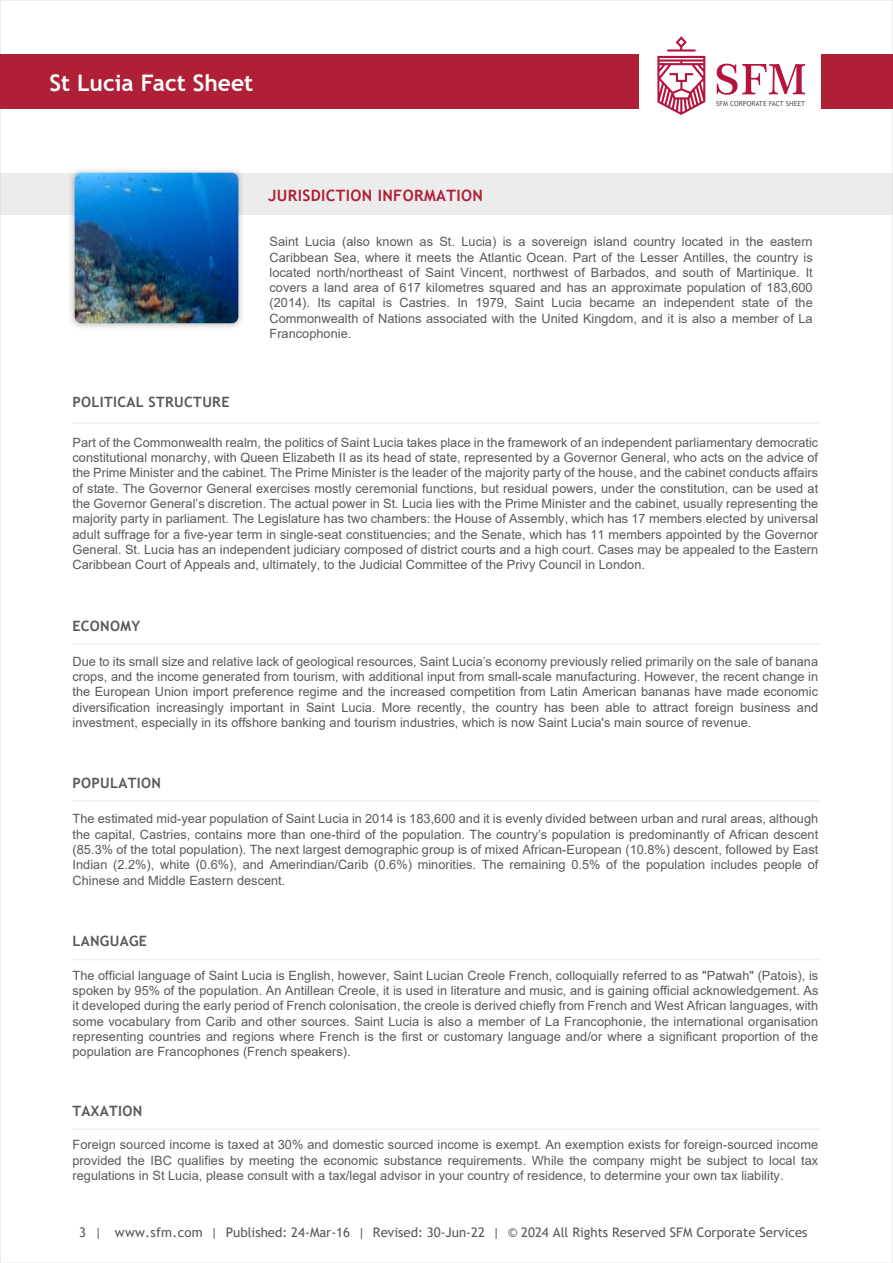
<style>
.page{position:relative;width:893px;height:1263px;background:#fff}
.page>*{position:absolute;margin:0;border:0;box-sizing:border-box;transform-origin:0 0}
.t1{font:700 22.8px "Trebuchet MS";color:#fff}
.t2{font:700 15.75px "Trebuchet MS";letter-spacing:.02em;color:#af1f35}
.t3{font:700 14.25px "Trebuchet MS";letter-spacing:.025em;color:#58585b}
.t4{font:13.2px "Trebuchet MS";color:#58585b}
.t5{font:12.75px/15.3px "Arial";color:#58595b;text-align:justify}
.t6{font:6.9px "Trebuchet MS";color:#58585b}
</style>
<div class="page">
<svg style="left:717px;top:64px;width:88px;height:31px"></svg>
<svg style="left:657px;top:36px;width:48px;height:79px"></svg>
<div style="left:0;top:54px;width:638px;height:55px;background:#af1f35"></div>
<div style="left:822px;top:54px;width:71px;height:55px;background:#af1f35"></div>
<hr style="left:72px;top:959px;width:748px;height:1px;background:#cecece">
<hr style="left:72px;top:1128px;width:748px;height:2px;background:#cecece">
<hr style="left:72px;top:800px;width:748px;height:2px;background:#cecece">
<hr style="left:72px;top:643px;width:748px;height:2px;background:#cecece">
<hr style="left:72px;top:422px;width:748px;height:2px;background:#cecece">
<div style="left:0;top:173px;width:893px;height:42px;background:#ececec"></div>
<img style="left:70px;top:170px;width:172px;height:158px">
<img style="left:75px;top:173px;width:163px;height:150px;border-radius:7px">
<h1 class="t1" style="left:49px;top:69px;width:205px">St Lucia Fact Sheet</h1>
<p class="t6" style="left:716px;top:99px;width:91px">SFM CORPORATE FACT SHEET</p>
<p class="t2" style="left:268px;top:186px;width:216px">JURISDICTION INFORMATION</p>
<p class="t5" style="left:270px;top:234px;width:545px">Saint Lucia (also known as St. Lucia) is a sovereign island country located in the eastern Caribbean Sea, where it meets the Atlantic Ocean. Part of the Lesser Antilles, the country is located north/northeast of Saint Vincent, northwest of Barbados, and south of Martinique. It covers a land area of 617 kilometres squared and has an approximate population of 183,600 (2014). Its capital is Castries. In 1979, Saint Lucia became an independent state of the Commonwealth of Nations associated with the United Kingdom, and it is also a member of La Francophonie.</p>
<p class="t3" style="left:72px;top:393px;width:158px">POLITICAL STRUCTURE</p>
<p class="t5" style="left:72px;top:434px;width:747px">Part of the Commonwealth realm, the politics of Saint Lucia takes place in the framework of an independent parliamentary democratic constitutional monarchy, with Queen Elizabeth II as its head of state, represented by a Governor General, who acts on the advice of the Prime Minister and the cabinet. The Prime Minister is the leader of the majority party of the house, and the cabinet conducts affairs of state. The Governor General exercises mostly ceremonial functions, but residual powers, under the constitution, can be used at the Governor General’s discretion. The actual power in St. Lucia lies with the Prime Minister and the cabinet, usually representing the majority party in parliament. The Legislature has two chambers: the House of Assembly, which has 17 members elected by universal adult suffrage for a five-year term in single-seat constituencies; and the Senate, which has 11 members appointed by the Governor General. St. Lucia has an independent judiciary composed of district courts and a high court. Cases may be appealed to the Eastern Caribbean Court of Appeals and, ultimately, to the Judicial Committee of the Privy Council in London.</p>
<p class="t3" style="left:72px;top:617px;width:69px">ECONOMY</p>
<p class="t5" style="left:72px;top:654px;width:747px">Due to its small size and relative lack of geological resources, Saint Lucia’s economy previously relied primarily on the sale of banana crops, and the income generated from tourism, with additional input from small-scale manufacturing. However, the recent change in the European Union import preference regime and the increased competition from Latin American bananas have made economic diversification increasingly important in Saint Lucia. More recently, the country has been able to attract foreign business and investment, especially in its offshore banking and tourism industries, which is now Saint Lucia's main source of revenue.</p>
<p class="t3" style="left:72px;top:774px;width:90px">POPULATION</p>
<p class="t5" style="left:73px;top:811px;width:747px">The estimated mid-year population of Saint Lucia in 2014 is 183,600 and it is evenly divided between urban and rural areas, although the capital, Castries, contains more than one-third of the population. The country’s population is predominantly of African descent (85.3% of the total population). The next largest demographic group is of mixed African-European (10.8%) descent, followed by East Indian (2.2%), white (0.6%), and Amerindian/Carib (0.6%) minorities. The remaining 0.5% of the population includes people of Chinese and Middle Eastern descent.</p>
<p class="t3" style="left:72px;top:932px;width:76px">LANGUAGE</p>
<p class="t5" style="left:72px;top:967px;width:747px">The official language of Saint Lucia is English, however, Saint Lucian Creole French, colloquially referred to as "Patwah" (Patois), is spoken by 95% of the population. An Antillean Creole, it is used in literature and music, and is gaining official acknowledgement. As it developed during the early period of French colonisation, the creole is derived chiefly from French and West African languages, with some vocabulary from Carib and other sources. Saint Lucia is also a member of La Francophonie, the international organisation representing countries and regions where French is the first or customary language and/or where a significant proportion of the population are Francophones (French speakers).</p>
<p class="t3" style="left:72px;top:1102px;width:71px">TAXATION</p>
<p class="t5" style="left:72px;top:1137px;width:747px">Foreign sourced income is taxed at 30% and domestic sourced income is exempt. An exemption exists for foreign-sourced income provided the IBC qualifies by meeting the economic substance requirements. While the company might be subject to local tax regulations in St Lucia, please consult with a tax/legal advisor in your country of residence, to determine your own tax liability.</p>
<p class="t4" style="left:79px;top:1224px;width:730px">3 | www.sfm.com | Published: 24-Mar-16 | Revised: 30-Jun-22 | © 2024 All Rights Reserved SFM Corporate Services</p>
</div>
